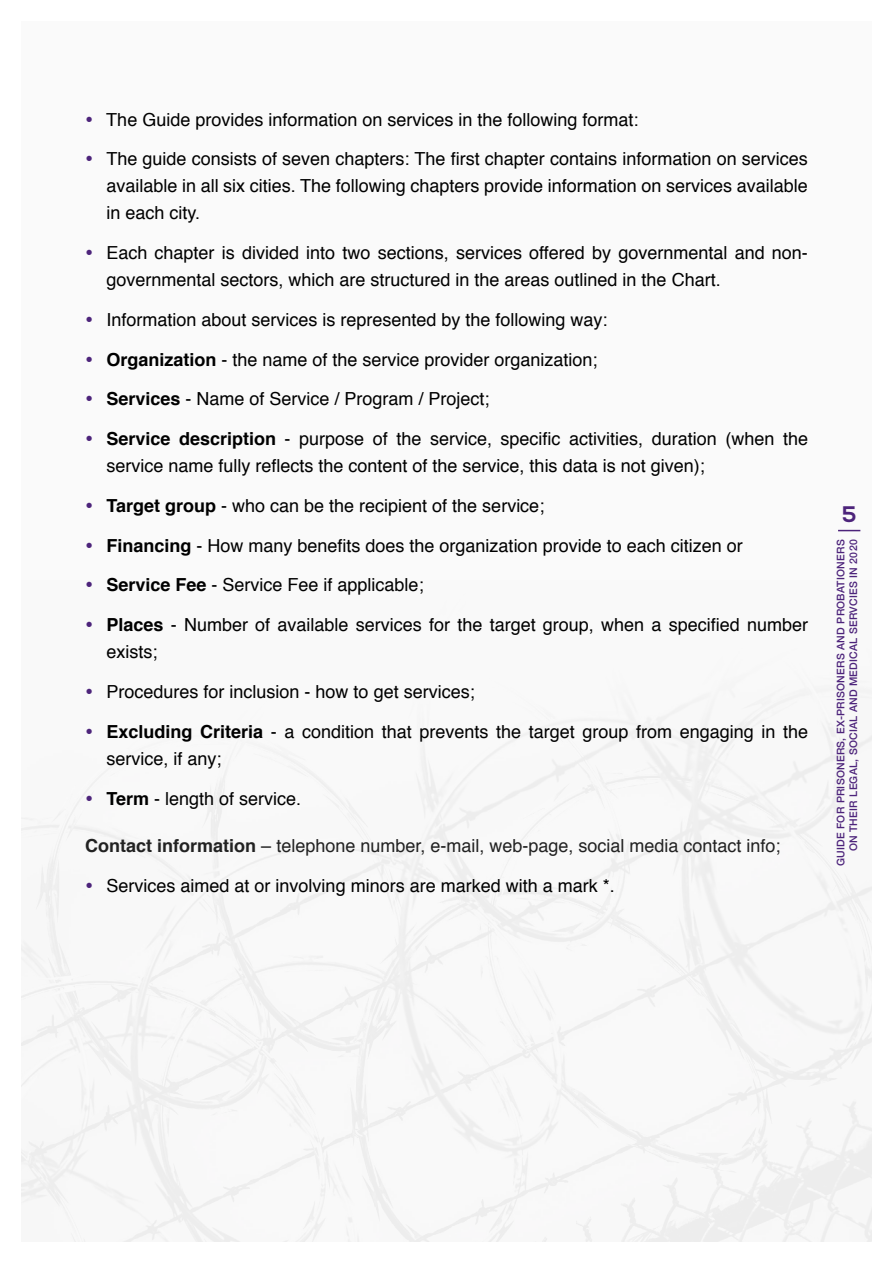
<style>
.page{position:relative;width:893px;height:1263px;background:#fff}
.page>*{position:absolute;margin:0;border:0;box-sizing:border-box;transform-origin:0 0}
.t1{font:700 22.5px "Nexa";color:#4d247b}
.t2{font:18px/27px "Helvetica";color:#000}
.t3{font:18px "Helvetica";color:#222}
.t4{font:500 10.5px/12.6px "Helvetica Neue LTGEO 65";letter-spacing:.025em;color:#4d247b;text-align:right}
.s1{color:#4d247b}
.s2{font-weight:700}
</style>
<div class="page">
<div style="left:21px;top:21px;width:851px;height:1221px;background:#f9f9f9"></div>
<svg style="left:838px;top:530px;width:22px;height:1px"></svg>
<p class="t2" style="left:85px;top:106px;width:555px"><span class="s1">•</span> The Guide provides information on services in the following format:</p>
<p class="t2" style="left:106px;top:146px;width:703px;text-align:justify;text-indent:-21px"><span class="s1">•</span> The guide consists of seven chapters: The first chapter contains information on services available in all six cities. The following chapters provide information on services available in each city.</p>
<p class="t2" style="left:106px;top:240px;width:703px;text-indent:-21px"><span class="s1">•</span> Each chapter is divided into two sections, services offered by governmental and non&shy;governmental sectors, which are structured in the areas outlined in the Chart.</p>
<p class="t2" style="left:85px;top:307px;width:524px"><span class="s1">•</span> Information about services is represented by the following way:</p>
<p class="t2" style="left:85px;top:346px;width:514px"><span class="s1">•</span> <span class="s2">Organization</span> - the name of the service provider organization;</p>
<p class="t2" style="left:85px;top:386px;width:406px"><span class="s1">•</span> <span class="s2">Services</span> - Name of Service / Program / Project;</p>
<p class="t2" style="left:106px;top:426px;width:703px;text-indent:-21px"><span class="s1">•</span> <span class="s2">Service description</span> - purpose of the service, specific activities, duration (when the service name fully reflects the content of the service, this data is not given);</p>
<p class="t2" style="left:85px;top:493px;width:461px"><span class="s1">•</span> <span class="s2">Target group</span> - who can be the recipient of the service;</p>
<p class="t2" style="left:85px;top:532px;width:659px"><span class="s1">•</span> <span class="s2">Financing</span> - How many benefits does the organization provide to each citizen or</p>
<p class="t2" style="left:85px;top:572px;width:340px"><span class="s1">•</span> <span class="s2">Service Fee</span> - Service Fee if applicable;</p>
<p class="t2" style="left:106px;top:612px;width:703px;text-indent:-21px"><span class="s1">•</span> <span class="s2">Places</span> - Number of available services for the target group, when a specified number exists;</p>
<p class="t2" style="left:85px;top:679px;width:391px"><span class="s1">•</span> Procedures for inclusion - how to get services;</p>
<p class="t2" style="left:107px;top:718px;width:703px;text-indent:-21px"><span class="s1">•</span> <span class="s2">Excluding Criteria</span> - a condition that prevents the target group from engaging in the service, if any;</p>
<p class="t2" style="left:85px;top:785px;width:218px"><span class="s1">•</span> <span class="s2">Term</span> - length of service.</p>
<p class="t3" style="left:85px;top:831px;width:697px"><span class="s2">Contact information</span> – telephone number, e-mail, web-page, social media contact info;</p>
<p class="t2" style="left:85px;top:872px;width:531px"><span class="s1">•</span> Services aimed at or involving minors are marked with a mark *.</p>
<p class="t1" style="left:842px;top:501px;width:16px">5</p>
<p class="t4" style="left:834px;top:866px;width:328px;rotate:-90deg">GUIDE FOR PRISONERS, EX-PRISONERS AND PROBATIONERS<br>ON THEIR LEGAL, SOCIAL AND MEDICAL SERVCIES IN 2020</p>
</div>
